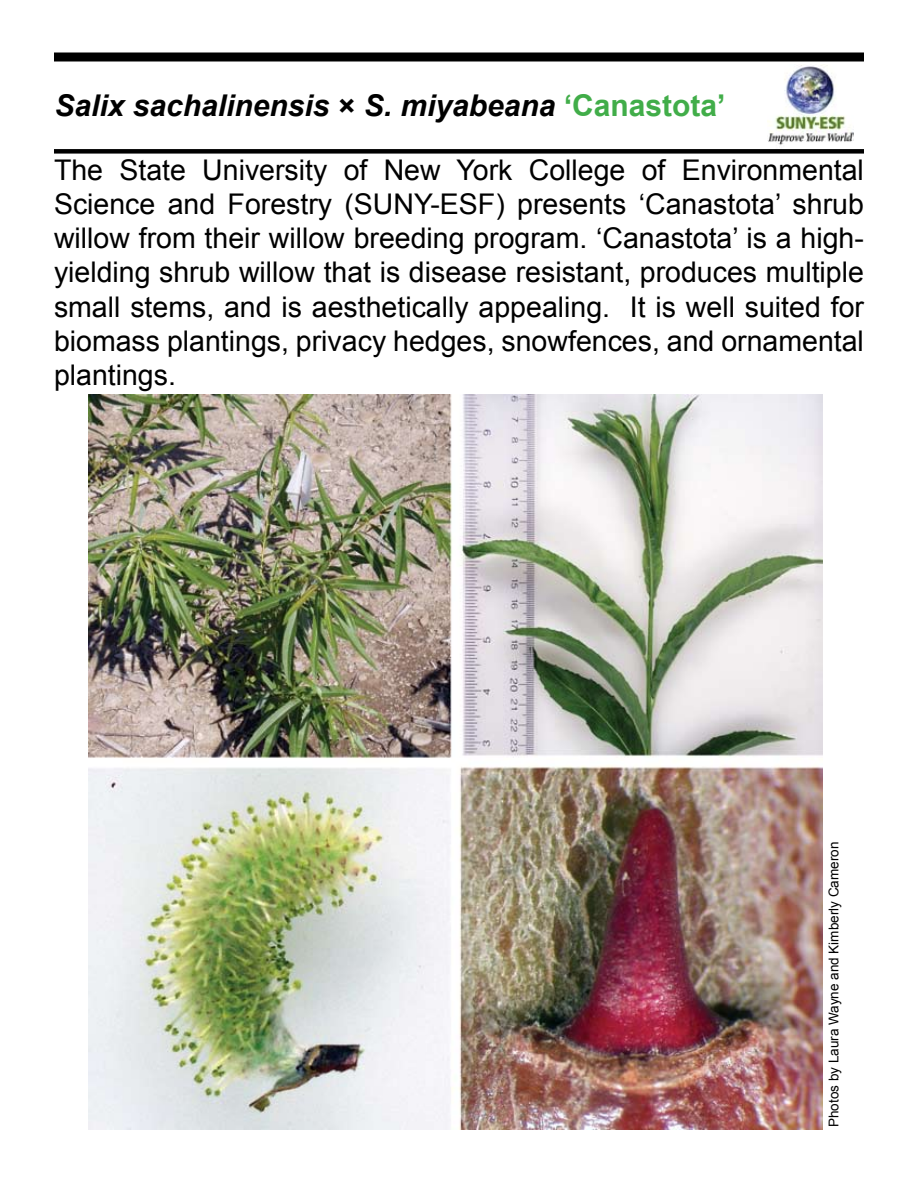
<style>
.page{position:relative;width:918px;height:1188px;background:#fff}
.page>*{position:absolute;margin:0;border:0;box-sizing:border-box;transform-origin:0 0}
.t1{font:italic 700 30px "Arial";color:#000}
.t2{font:28.5px/34.2px "Arial";color:#000;text-align:justify}
.t3{font:13.5px "Arial";color:#000}
.s1{font-style:normal}
.s2{font-style:normal;color:#41ad49}
</style>
<div class="page">
<img style="left:767px;top:65px;width:87px;height:80px">
<div style="left:54px;top:149px;width:810px;height:5px;background:#000"></div>
<div style="left:54px;top:52px;width:810px;height:10px;background:#000"></div>
<img style="left:88px;top:395px;width:734px;height:734px">
<p class="t1" style="left:55px;top:86px;width:673px">Salix sachalinensis <span class="s1">×</span> S. miyabeana <span class="s2">‘Canastota’</span></p>
<p class="t2" style="left:54px;top:153px;width:812px">The State University of New York College of Environmental Science and Forestry (SUNY-ESF) presents ‘Canastota’ shrub willow from their willow breeding program. ‘Canastota’ is a high&shy;yielding shrub willow that is disease resistant, produces multiple small stems, and is aesthetically appealing. It is well suited for biomass plantings, privacy hedges, snowfences, and ornamental plantings.</p>
<p class="t3" style="left:825px;top:1127px;width:287px;rotate:-90deg">Photos by Laura Wayne and Kimberly Cameron</p>
</div>
